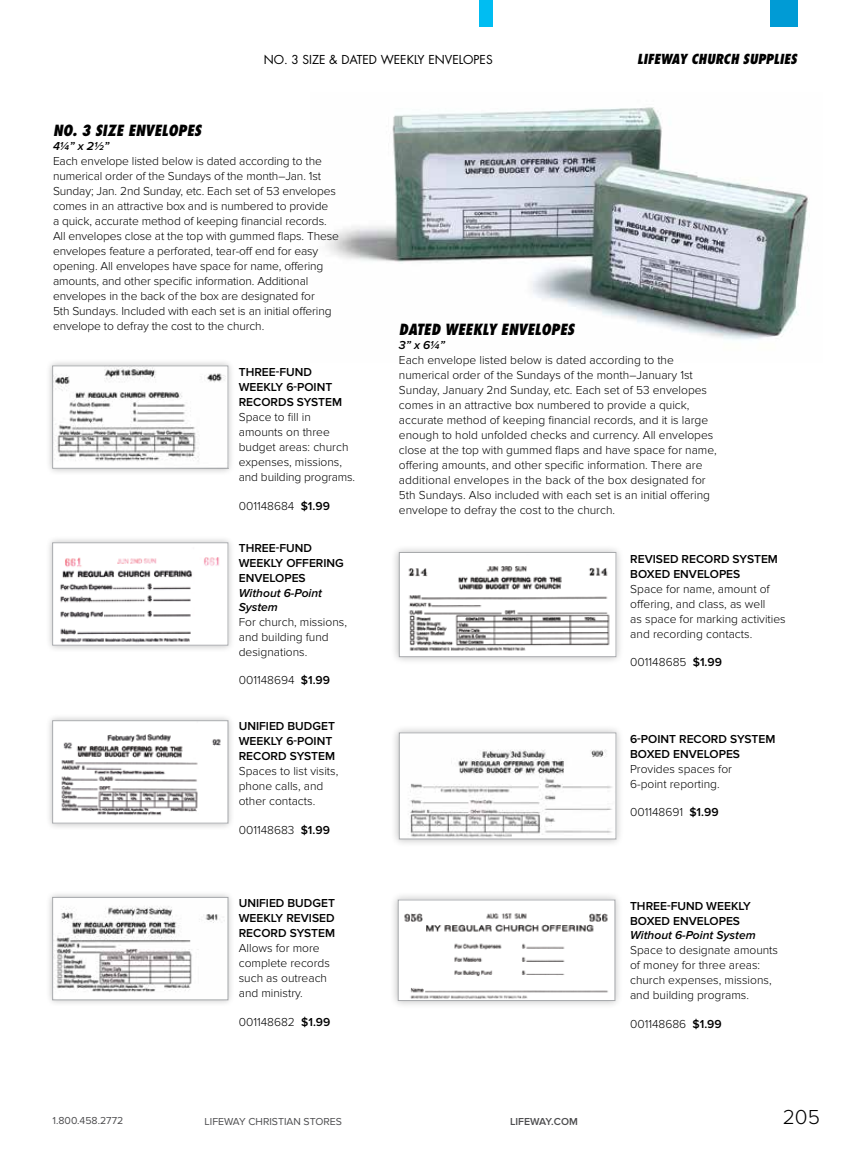
<style>
.page{position:relative;width:851px;height:1161px;background:#fff}
.page>*{position:absolute;margin:0;border:0;box-sizing:border-box;transform-origin:0 0}
.t1{font:300 21px "Proxima Nova";color:#000}
.t2{font:italic 800 condensed 15px "Futura Std";color:#000}
.t3{font:italic 800 condensed 13.5px "Futura Std";color:#000}
.t4{font:300 12px/15px "Proxima Nova";color:#000}
.t5{font:600 12px/15px "Proxima Nova";color:#000}
.t6{font:italic 600 12px/14.4px "Proxima Nova";color:#000}
.t7{font:12px "Futura Std";color:#000}
.t8{font:10.5px "Proxima Nova";color:#4d4d4f}
.t9{font:600 10.5px "Proxima Nova";color:#4d4d4f}
.s1{font-weight:600}
</style>
<div class="page">
<div style="left:770px;top:0;width:27px;height:27px;background:#009bd5"></div>
<div style="left:479px;top:0;width:13px;height:27px;background:#00bdf2"></div>
<img style="left:325px;top:107px;width:485px;height:233px">
<div style="left:390px;top:544px;width:234px;height:121px;background:#000;opacity:.25"></div>
<img style="left:401px;top:554px;width:213px;height:101px">
<div style="left:399px;top:552px;width:217px;height:105px;border:1px solid #a7a9ac"></div>
<div style="left:389px;top:891px;width:234px;height:118px;background:#000;opacity:.25"></div>
<img style="left:400px;top:902px;width:213px;height:97px">
<div style="left:398px;top:900px;width:217px;height:101px;border:1px solid #a7a9ac"></div>
<div style="left:390px;top:724px;width:234px;height:123px;background:#000;opacity:.25"></div>
<img style="left:401px;top:734px;width:213px;height:103px">
<div style="left:399px;top:732px;width:217px;height:107px;border:1px solid #a7a9ac"></div>
<div style="left:45px;top:358px;width:191px;height:118px;background:#000;opacity:.25"></div>
<img style="left:54px;top:368px;width:172px;height:99px">
<div style="left:52px;top:366px;width:176px;height:103px;border:1px solid #a7a9ac"></div>
<div style="left:45px;top:535px;width:191px;height:118px;background:#000;opacity:.25"></div>
<img style="left:54px;top:544px;width:172px;height:100px">
<div style="left:52px;top:542px;width:176px;height:104px;border:1px solid #a7a9ac"></div>
<div style="left:45px;top:713px;width:190px;height:118px;background:#000;opacity:.25"></div>
<img style="left:54px;top:722px;width:172px;height:99px">
<div style="left:52px;top:720px;width:176px;height:103px;border:1px solid #a7a9ac"></div>
<div style="left:45px;top:890px;width:190px;height:117px;background:#000;opacity:.25"></div>
<img style="left:54px;top:899px;width:172px;height:99px">
<div style="left:52px;top:897px;width:176px;height:103px;border:1px solid #a7a9ac"></div>
<p class="t7" style="left:264px;top:52px;width:230px">NO. 3 SIZE &amp; DATED WEEKLY ENVELOPES</p>
<p class="t3" style="left:637px;top:51px;width:161px">LIFEWAY CHURCH SUPPLIES</p>
<p class="t2" style="left:53px;top:121px;width:150px">NO. 3 SIZE ENVELOPES</p>
<p class="t6" style="left:53px;top:139px;width:58px">4¼” x 2½”</p>
<p class="t4" style="left:53px;top:154px;width:287px">Each envelope listed below is dated according to the numerical order of the Sundays of the month–Jan. 1st Sunday; Jan. 2nd Sunday, etc. Each set of 53 envelopes comes in an attractive box and is numbered to provide<br>a quick, accurate method of keeping financial records.<br>All envelopes close at the top with gummed flaps. These envelopes feature a perforated, tear-off end for easy opening. All envelopes have space for name, offering amounts, and other specific information. Additional envelopes in the back of the box are designated for<br>5th Sundays. Included with each set is an initial offering envelope to defray the cost to the church.</p>
<p class="t5" style="left:239px;top:365px;width:105px">THREE-FUND<br>WEEKLY 6-POINT<br>RECORDS SYSTEM</p>
<p class="t4" style="left:239px;top:410px;width:118px">Space to fill in amounts on three budget areas: church expenses, missions, and building programs.</p>
<p class="t4" style="left:239px;top:498px;width:93px">001148684 <span class="s1">$1.99</span></p>
<p class="t5" style="left:239px;top:541px;width:107px">THREE-FUND<br>WEEKLY OFFERING<br>ENVELOPES</p>
<p class="t6" style="left:239px;top:586px;width:85px">Without 6-Point<br>System</p>
<p class="t4" style="left:239px;top:615px;width:110px">For church, missions, and building fund designations.</p>
<p class="t4" style="left:239px;top:673px;width:93px">001148694 <span class="s1">$1.99</span></p>
<p class="t5" style="left:239px;top:719px;width:98px">UNIFIED BUDGET<br>WEEKLY 6-POINT<br>RECORD SYSTEM</p>
<p class="t4" style="left:239px;top:764px;width:101px">Spaces to list visits, phone calls, and other contacts.</p>
<p class="t4" style="left:239px;top:823px;width:93px">001148683 <span class="s1">$1.99</span></p>
<p class="t5" style="left:239px;top:896px;width:98px;text-align:justify">UNIFIED BUDGET WEEKLY REVISED RECORD SYSTEM</p>
<p class="t4" style="left:239px;top:941px;width:93px">Allows for more complete records such as outreach and ministry.</p>
<p class="t4" style="left:239px;top:1014px;width:93px">001148682 <span class="s1">$1.99</span></p>
<p class="t2" style="left:399px;top:320px;width:177px">DATED WEEKLY ENVELOPES</p>
<p class="t6" style="left:399px;top:338px;width:48px">3” x 6¼”</p>
<p class="t4" style="left:399px;top:353px;width:319px">Each envelope listed below is dated according to the numerical order of the Sundays of the month–January 1st Sunday, January 2nd Sunday, etc. Each set of 53 envelopes comes in an attractive box numbered to provide a quick, accurate method of keeping financial records, and it is large enough to hold unfolded checks and currency. All envelopes close at the top with gummed flaps and have space for name, offering amounts, and other specific information. There are additional envelopes in the back of the box designated for 5th Sundays. Also included with each set is an initial offering envelope to defray the cost to the church.</p>
<p class="t5" style="left:630px;top:552px;width:149px">REVISED RECORD SYSTEM<br>BOXED ENVELOPES</p>
<p class="t4" style="left:630px;top:581px;width:157px">Space for name, amount of offering, and class, as well<br>as space for marking activities and recording contacts.</p>
<p class="t4" style="left:630px;top:655px;width:93px">001148685 <span class="s1">$1.99</span></p>
<p class="t5" style="left:630px;top:732px;width:147px">6-POINT RECORD SYSTEM<br>BOXED ENVELOPES</p>
<p class="t4" style="left:630px;top:761px;width:103px">Provides spaces for<br>6-point reporting.</p>
<p class="t4" style="left:630px;top:805px;width:90px">001148691 <span class="s1">$1.99</span></p>
<p class="t5" style="left:630px;top:899px;width:122px">THREE-FUND WEEKLY<br>BOXED ENVELOPES</p>
<p class="t6" style="left:630px;top:928px;width:127px">Without 6-Point System</p>
<p class="t4" style="left:630px;top:943px;width:149px">Space to designate amounts of money for three areas: church expenses, missions, and building programs.</p>
<p class="t4" style="left:630px;top:1016px;width:93px">001148686 <span class="s1">$1.99</span></p>
<p class="t8" style="left:52px;top:1115px;width:72px">1.800.458.2772</p>
<p class="t8" style="left:204px;top:1115px;width:139px">LIFEWAY CHRISTIAN STORES</p>
<p class="t9" style="left:510px;top:1115px;width:69px">LIFEWAY.COM</p>
<h1 class="t1" style="left:782px;top:1105px;width:39px">205</h1>
</div>
